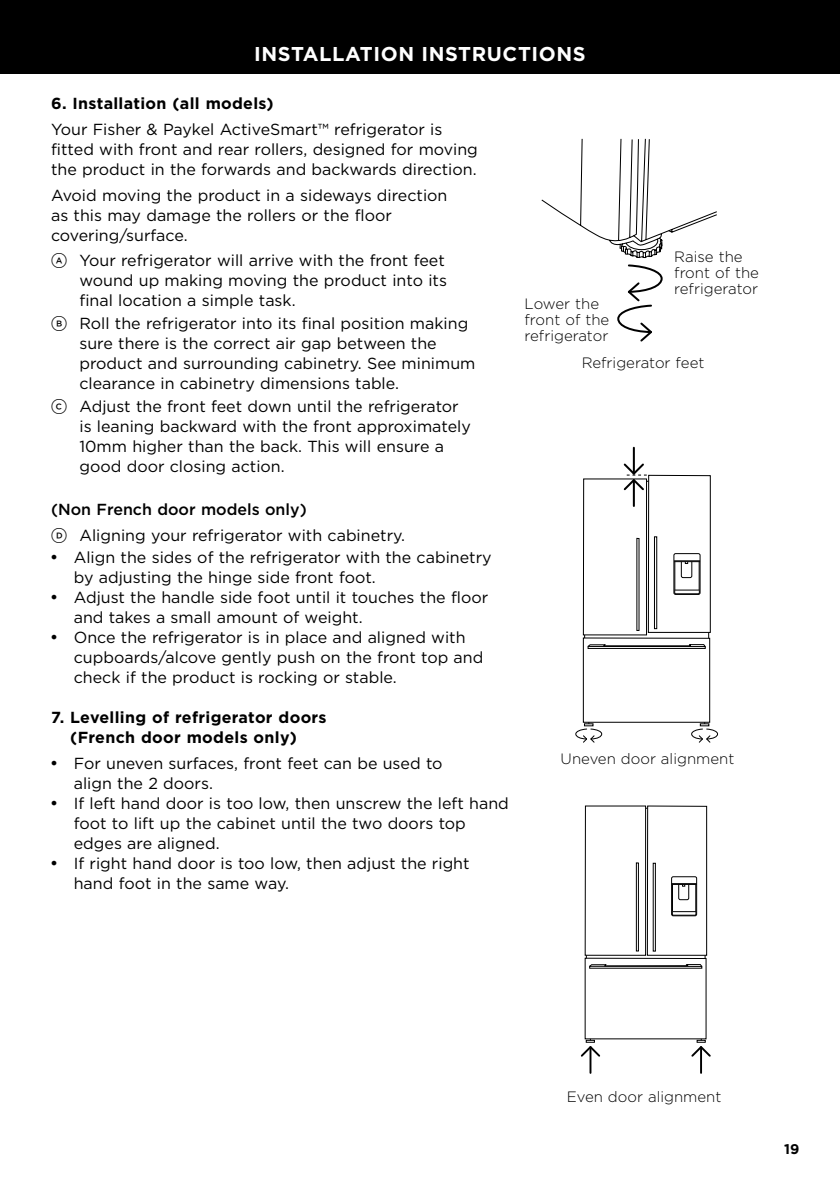
<style>
.page{position:relative;width:840px;height:1191px;background:#fff}
.page>*{position:absolute;margin:0;border:0;box-sizing:border-box;transform-origin:0 0}
.t1{font:700 20px "Gotham";letter-spacing:.03em;color:#fff}
.t2{font:16px/20px "Gotham";color:#000}
.t3{font:700 16px/20px "Gotham";letter-spacing:.02em;color:#000}
.t4{font:300 15px/16px "Gotham";color:#000}
.t5{font:700 14px "Gotham";color:#000}
.s1{font-family:"Gotham FP Nos";font-weight:500}
.s2{font-weight:500}
</style>
<div class="page">
<div style="left:0;top:0;width:839px;height:74px;background:#000"></div>
<div style="left:646px;top:805px;width:60px;height:150px;border:1px solid #000"></div>
<div style="left:635px;top:862px;width:3px;height:89px;border:1px solid #000"></div>
<svg style="left:585px;top:955px;width:120px;height:12px"></svg>
<div style="left:671px;top:876px;width:25px;height:40px;border:1px solid #000;border-radius:2px"></div>
<svg style="left:671px;top:883px;width:25px;height:32px"></svg>
<hr style="left:699px;top:1047px;width:2px;height:26px;background:#000">
<svg style="left:689px;top:1038px;width:22px;height:20px"></svg>
<hr style="left:589px;top:1047px;width:2px;height:26px;background:#000">
<svg style="left:580px;top:1038px;width:21px;height:20px"></svg>
<div style="left:582px;top:637px;width:127px;height:86px;border:1px solid #000"></div>
<div style="left:582px;top:478px;width:64px;height:157px;border:1px solid #000"></div>
<div style="left:647px;top:475px;width:63px;height:158px;border:1px solid #000"></div>
<div style="left:587px;top:646px;width:118px;height:3px;border:1px solid #000"></div>
<div style="left:653px;top:536px;width:4px;height:93px;border:1px solid #000"></div>
<svg style="left:583px;top:632px;width:125px;height:16px"></svg>
<div style="left:673px;top:553px;width:27px;height:42px;border:1px solid #000;border-radius:2px"></div>
<svg style="left:673px;top:560px;width:26px;height:34px"></svg>
<hr style="left:632px;top:480px;width:2px;height:26px;background:#000">
<hr style="left:632px;top:448px;width:2px;height:25px;background:#000">
<svg style="left:621px;top:462px;width:27px;height:30px"></svg>
<svg style="left:575px;top:722px;width:27px;height:21px"></svg>
<svg style="left:690px;top:722px;width:28px;height:21px"></svg>
<svg style="left:541px;top:139px;width:175px;height:202px"></svg>
<p class="t1" style="left:254px;top:41px;width:333px">INSTALLATION INSTRUCTIONS</p>
<p class="t3" style="left:51px;top:93px;width:224px">6. Installation (all models)</p>
<p class="t2" style="left:51px;top:119px;width:428px">Your Fisher &amp; Paykel ActiveSmart™ refrigerator is fitted with front and rear rollers, designed for moving the product in the forwards and backwards direction.</p>
<p class="t2" style="left:51px;top:185px;width:397px">Avoid moving the product in a sideways direction as this may damage the rollers or the floor covering/surface.</p>
<p class="t2" style="left:79px;top:250px;width:369px;text-indent:-28px"><span class="s1">A</span> Your refrigerator will arrive with the front feet wound up making moving the product into its final location a simple task.</p>
<p class="t2" style="left:79px;top:313px;width:397px;text-indent:-28px"><span class="s1">B</span> Roll the refrigerator into its final position making sure there is the correct air gap between the product and surrounding cabinetry. See minimum clearance in cabinetry dimensions table.</p>
<p class="t2" style="left:79px;top:396px;width:392px;text-indent:-28px"><span class="s1">C</span> Adjust the front feet down until the refrigerator is leaning backward with the front approximately 10mm higher than the back. This will ensure a good door closing action.</p>
<p class="t2" style="left:51px;top:496px;width:355px;line-height:25.6px"><span class="s2">(Non French door models only)<br></span><span class="s1">D</span> Aligning your refrigerator with cabinetry.</p>
<p class="t2" style="left:74px;top:547px;width:419px">Align the sides of the refrigerator with the cabinetry by adjusting the hinge side front foot.<br>Adjust the handle side foot until it touches the floor and takes a small amount of weight.<br>Once the refrigerator is in place and aligned with cupboards/alcove gently push on the front top and check if the product is rocking or stable.</p>
<p class="t3" style="left:70px;top:707px;width:258px;text-indent:-19px">7. Levelling of refrigerator doors (French door models only)</p>
<p class="t2" style="left:74px;top:753px;width:436px">For uneven surfaces, front feet can be used to<br>align the 2 doors.<br>If left hand door is too low, then unscrew the left hand foot to lift up the cabinet until the two doors top edges are aligned.<br>If right hand door is too low, then adjust the right hand foot in the same way.</p>
<p class="t4" style="left:674px;top:248px;width:86px">Raise the front of the refrigerator</p>
<p class="t4" style="left:524px;top:295px;width:86px">Lower the front of the refrigerator</p>
<p class="t4" style="left:581px;top:354px;width:124px">Refrigerator feet</p>
<p class="t4" style="left:560px;top:750px;width:175px">Uneven door alignment</p>
<p class="t4" style="left:566px;top:1088px;width:156px">Even door alignment</p>
<p class="t5" style="left:783px;top:1139px;width:17px">19</p>
</div>
